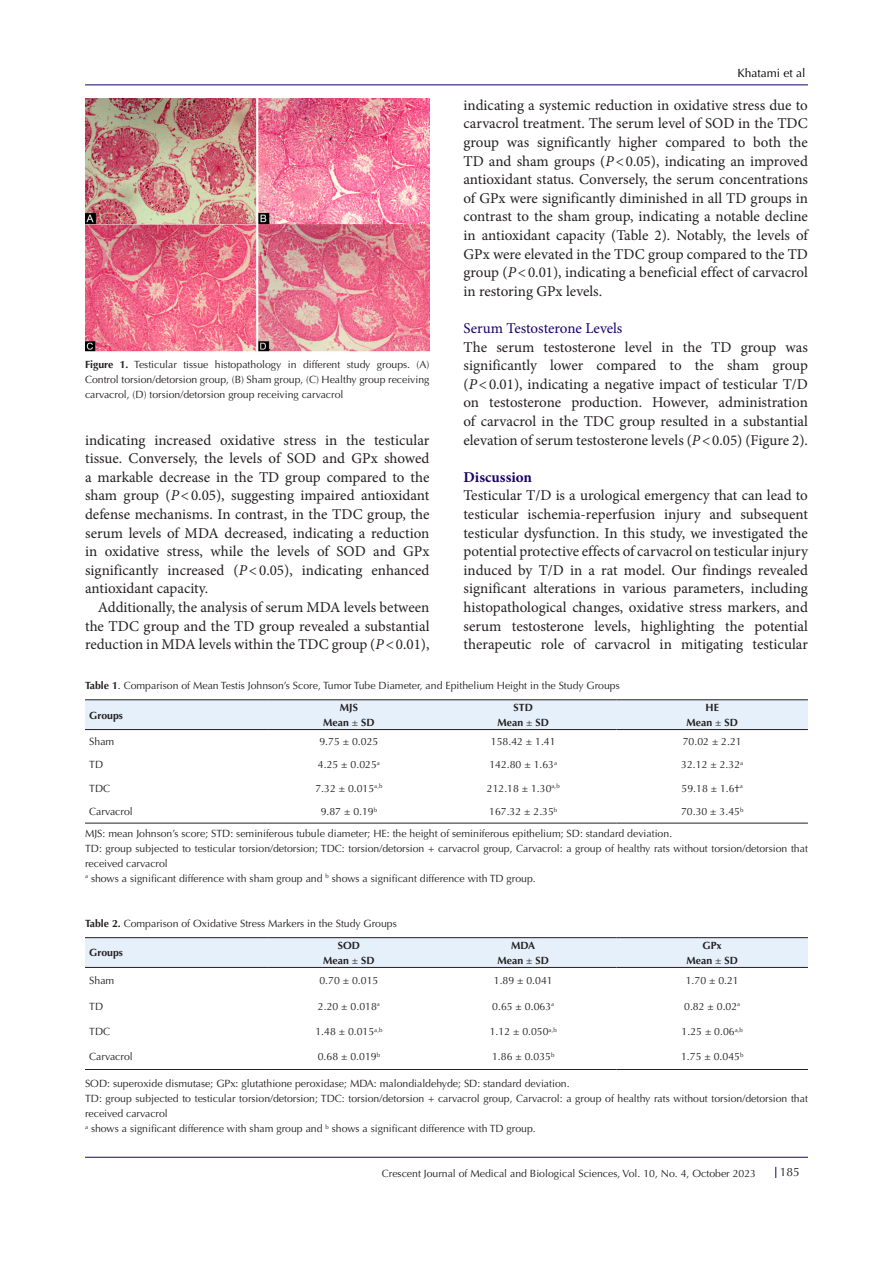
<style>
.page{position:relative;width:893px;height:1263px;background:#fff}
.page>*{position:absolute;margin:0;border:0;box-sizing:border-box;transform-origin:0 0}
.t1{font:15px/18.6px "Minion Pro";color:#231f20;text-align:justify}
.t2{font:15px "Minion Pro";letter-spacing:-.005em;color:#190066}
.t3{font:700 15px "Minion Pro";color:#190066}
.t4{font:12px "Optima LT Std";color:#000001}
.t5{font:12px "Optima LT Std";color:#231f20}
.t6{font:10.5px/15px "Optima LT Std";color:#231f20}
.t7{font:700 10.5px "Optima LT Std";color:#231f20}
.s1{font-weight:700}
.s2{font-style:italic}
.s3{font-weight:400}
</style>
<div class="page">
<hr style="left:85px;top:85px;width:723px;height:1px;background:#190066">
<hr style="left:85px;top:1157px;width:723px;height:1px;background:#190066">
<img style="left:85px;top:99px;width:344px;height:253px">
<div style="left:85px;top:938px;width:723px;height:29px;background:#e6f0fa"></div>
<hr style="left:85px;top:937px;width:183px;height:1px;background:#231f20">
<hr style="left:268px;top:937px;width:162px;height:1px;background:#231f20">
<hr style="left:430px;top:937px;width:187px;height:1px;background:#231f20">
<hr style="left:617px;top:937px;width:191px;height:1px;background:#231f20">
<hr style="left:85px;top:967px;width:183px;height:1px;background:#231f20">
<hr style="left:268px;top:967px;width:162px;height:1px;background:#231f20">
<hr style="left:430px;top:967px;width:187px;height:1px;background:#231f20">
<hr style="left:617px;top:967px;width:191px;height:1px;background:#231f20">
<hr style="left:85px;top:1069px;width:183px;height:1px;background:#231f20">
<hr style="left:268px;top:1069px;width:162px;height:1px;background:#231f20">
<hr style="left:430px;top:1069px;width:187px;height:1px;background:#231f20">
<hr style="left:617px;top:1069px;width:191px;height:1px;background:#231f20">
<div style="left:85px;top:700px;width:723px;height:29px;background:#e6f0fa"></div>
<svg style="left:85px;top:730px;width:723px;height:93px"></svg>
<hr style="left:85px;top:699px;width:183px;height:1px;background:#231f20">
<hr style="left:268px;top:699px;width:162px;height:1px;background:#231f20">
<hr style="left:430px;top:699px;width:187px;height:1px;background:#231f20">
<hr style="left:617px;top:699px;width:191px;height:1px;background:#231f20">
<hr style="left:85px;top:729px;width:183px;height:1px;background:#231f20">
<hr style="left:268px;top:729px;width:162px;height:1px;background:#231f20">
<hr style="left:430px;top:729px;width:187px;height:1px;background:#231f20">
<hr style="left:617px;top:729px;width:191px;height:1px;background:#231f20">
<hr style="left:85px;top:823px;width:183px;height:1px;background:#231f20">
<hr style="left:268px;top:823px;width:162px;height:1px;background:#231f20">
<hr style="left:430px;top:823px;width:187px;height:1px;background:#231f20">
<hr style="left:617px;top:823px;width:191px;height:1px;background:#231f20">
<p class="t6" style="left:85px;top:357px;width:346px;text-align:justify"><span class="s1">Figure 1.</span> Testicular tissue histopathology in different study groups. (A)<br>Control torsion/detorsion group, (B) Sham group, (C) Healthy group receiving carvacrol, (D) torsion/detorsion group receiving carvacrol</p>
<p class="t1" style="left:85px;top:431px;width:346px">indicating increased oxidative stress in the testicular tissue. Conversely, the levels of SOD and GPx showed a markable decrease in the TD group compared to the sham group (<span class="s2">P</span>&lt;0.05), suggesting impaired antioxidant defense mechanisms. In contrast, in the TDC group, the serum levels of MDA decreased, indicating a reduction in oxidative stress, while the levels of SOD and GPx significantly increased (<span class="s2">P</span>&lt;0.05), indicating enhanced antioxidant capacity.</p>
<p class="t1" style="left:85px;top:598px;width:346px;text-indent:13px">Additionally, the analysis of serum MDA levels between the TDC group and the TD group revealed a substantial reduction in MDA levels within the TDC group (<span class="s2">P</span>&lt;0.01),</p>
<p class="t4" style="left:737px;top:66px;width:70px">Khatami et al</p>
<p class="t1" style="left:463px;top:96px;width:346px">indicating a systemic reduction in oxidative stress due to carvacrol treatment. The serum level of SOD in the TDC group was significantly higher compared to both the TD and sham groups (<span class="s2">P</span>&lt;0.05), indicating an improved antioxidant status. Conversely, the serum concentrations of GPx were significantly diminished in all TD groups in contrast to the sham group, indicating a notable decline in antioxidant capacity (Table 2). Notably, the levels of GPx were elevated in the TDC group compared to the TD group (<span class="s2">P</span>&lt;0.01), indicating a beneficial effect of carvacrol in restoring GPx levels.</p>
<p class="t2" style="left:463px;top:318px;width:160px">Serum Testosterone Levels</p>
<p class="t1" style="left:463px;top:338px;width:346px">The serum testosterone level in the TD group was significantly lower compared to the sham group (<span class="s2">P</span>&lt;0.01), indicating a negative impact of testicular T/D on testosterone production. However, administration of carvacrol in the TDC group resulted in a substantial elevation of serum testosterone levels (<span class="s2">P</span>&lt;0.05) (Figure 2).</p>
<p class="t3" style="left:463px;top:466px;width:70px">Discussion</p>
<p class="t1" style="left:463px;top:486px;width:346px">Testicular T/D is a urological emergency that can lead to testicular ischemia-reperfusion injury and subsequent testicular dysfunction. In this study, we investigated the potential protective effects of carvacrol on testicular injury induced by T/D in a rat model. Our findings revealed significant alterations in various parameters, including histopathological changes, oxidative stress markers, and serum testosterone levels, highlighting the potential therapeutic role of carvacrol in mitigating testicular</p>
<p class="t6" style="left:85px;top:678px;width:536px"><span class="s1">Table 1</span>. Comparison of Mean Testis Johnson’s Score, Tumor Tube Diameter, and Epithelium Height in the Study Groups</p>
<p class="t7" style="left:89px;top:709px;width:35px">Groups</p>
<p class="t7" style="left:340px;top:701px;width:20px">MJS</p>
<p class="t7" style="left:323px;top:716px;width:53px">Mean <span class="s3">±</span> SD</p>
<p class="t7" style="left:514px;top:701px;width:21px">STD</p>
<p class="t7" style="left:498px;top:716px;width:53px">Mean <span class="s3">±</span> SD</p>
<p class="t7" style="left:705px;top:701px;width:15px">HE</p>
<p class="t7" style="left:687px;top:716px;width:53px">Mean <span class="s3">±</span> SD</p>
<p class="t6" style="left:89px;top:734px;width:27px">Sham</p>
<p class="t6" style="left:319px;top:734px;width:60px">9.75 ± 0.025</p>
<p class="t6" style="left:491px;top:734px;width:66px">158.42 ± 1.41</p>
<p class="t6" style="left:683px;top:734px;width:60px">70.02 ± 2.21</p>
<p class="t6" style="left:89px;top:757px;width:16px">TD</p>
<p class="t6" style="left:318px;top:757px;width:63px">4.25 ± 0.025<sup>a</sup></p>
<p class="t6" style="left:489px;top:757px;width:69px">142.80 ± 1.63<sup>a</sup></p>
<p class="t6" style="left:681px;top:757px;width:63px">32.12 ± 2.32<sup>a</sup></p>
<p class="t6" style="left:89px;top:781px;width:23px">TDC</p>
<p class="t6" style="left:315px;top:781px;width:69px">7.32 ± 0.015<sup>a,b</sup></p>
<p class="t6" style="left:487px;top:781px;width:74px">212.18 ± 1.30<sup>a,b</sup></p>
<p class="t6" style="left:682px;top:781px;width:63px">59.18 ± 1.6†<sup>a</sup></p>
<p class="t6" style="left:89px;top:804px;width:45px">Carvacrol</p>
<p class="t6" style="left:321px;top:804px;width:58px">9.87 ± 0.19<sup>b</sup></p>
<p class="t6" style="left:489px;top:804px;width:70px">167.32 ± 2.35<sup>b</sup></p>
<p class="t6" style="left:681px;top:804px;width:64px">70.30 ± 3.45<sup>b</sup></p>
<p class="t6" style="left:85px;top:826px;width:589px">MJS: mean Johnson’s score; STD: seminiferous tubule diameter; HE: the height of seminiferous epithelium; SD: standard deviation.</p>
<p class="t6" style="left:85px;top:841px;width:724px">TD: group subjected to testicular torsion/detorsion; TDC: torsion/detorsion + carvacrol group, Carvacrol: a group of healthy rats without torsion/detorsion that received carvacrol</p>
<p class="t6" style="left:85px;top:871px;width:452px"><sup>a</sup> shows a significant difference with sham group and <sup>b</sup> shows a significant difference with TD group.</p>
<p class="t6" style="left:85px;top:916px;width:313px"><span class="s1">Table 2.</span> Comparison of Oxidative Stress Markers in the Study Groups</p>
<p class="t7" style="left:89px;top:947px;width:35px">Groups</p>
<p class="t7" style="left:338px;top:939px;width:24px">SOD</p>
<p class="t7" style="left:323px;top:954px;width:53px">Mean <span class="s3">±</span> SD</p>
<p class="t7" style="left:511px;top:939px;width:25px">MDA</p>
<p class="t7" style="left:498px;top:954px;width:53px">Mean <span class="s3">±</span> SD</p>
<p class="t7" style="left:703px;top:939px;width:21px">GPx</p>
<p class="t7" style="left:687px;top:954px;width:53px">Mean <span class="s3">±</span> SD</p>
<p class="t6" style="left:89px;top:973px;width:27px">Sham</p>
<p class="t6" style="left:319px;top:973px;width:60px">0.70 ± 0.015</p>
<p class="t6" style="left:494px;top:973px;width:60px">1.89 ± 0.041</p>
<p class="t6" style="left:686px;top:973px;width:55px">1.70 ± 0.21</p>
<p class="t6" style="left:89px;top:999px;width:16px">TD</p>
<p class="t6" style="left:318px;top:999px;width:63px">2.20 ± 0.018<sup>a</sup></p>
<p class="t6" style="left:492px;top:999px;width:63px">0.65 ± 0.063<sup>a</sup></p>
<p class="t6" style="left:684px;top:999px;width:58px">0.82 ± 0.02<sup>a</sup></p>
<p class="t6" style="left:89px;top:1024px;width:23px">TDC</p>
<p class="t6" style="left:315px;top:1024px;width:69px">1.48 ± 0.015<sup>a,b</sup></p>
<p class="t6" style="left:490px;top:1024px;width:69px">1.12 ± 0.050<sup>a,b</sup></p>
<p class="t6" style="left:682px;top:1024px;width:63px">1.25 ± 0.06<sup>a,b</sup></p>
<p class="t6" style="left:89px;top:1049px;width:45px">Carvacrol</p>
<p class="t6" style="left:318px;top:1049px;width:64px">0.68 ± 0.019<sup>b</sup></p>
<p class="t6" style="left:492px;top:1049px;width:64px">1.86 ± 0.035<sup>b</sup></p>
<p class="t6" style="left:681px;top:1049px;width:64px">1.75 ± 0.045<sup>b</sup></p>
<p class="t6" style="left:85px;top:1076px;width:486px">SOD: superoxide dismutase; GPx: glutathione peroxidase; MDA: malondialdehyde; SD: standard deviation.</p>
<p class="t6" style="left:85px;top:1091px;width:724px">TD: group subjected to testicular torsion/detorsion; TDC: torsion/detorsion + carvacrol group, Carvacrol: a group of healthy rats without torsion/detorsion that received carvacrol</p>
<p class="t6" style="left:85px;top:1121px;width:452px"><sup>a</sup> shows a significant difference with sham group and <sup>b</sup> shows a significant difference with TD group.</p>
<p class="t6" style="left:382px;top:1166px;width:376px">Crescent Journal of Medical and Biological Sciences, Vol. 10, No. 4, October 2023</p>
<p class="t5" style="left:780px;top:1165px;width:22px">185</p>
</div>
